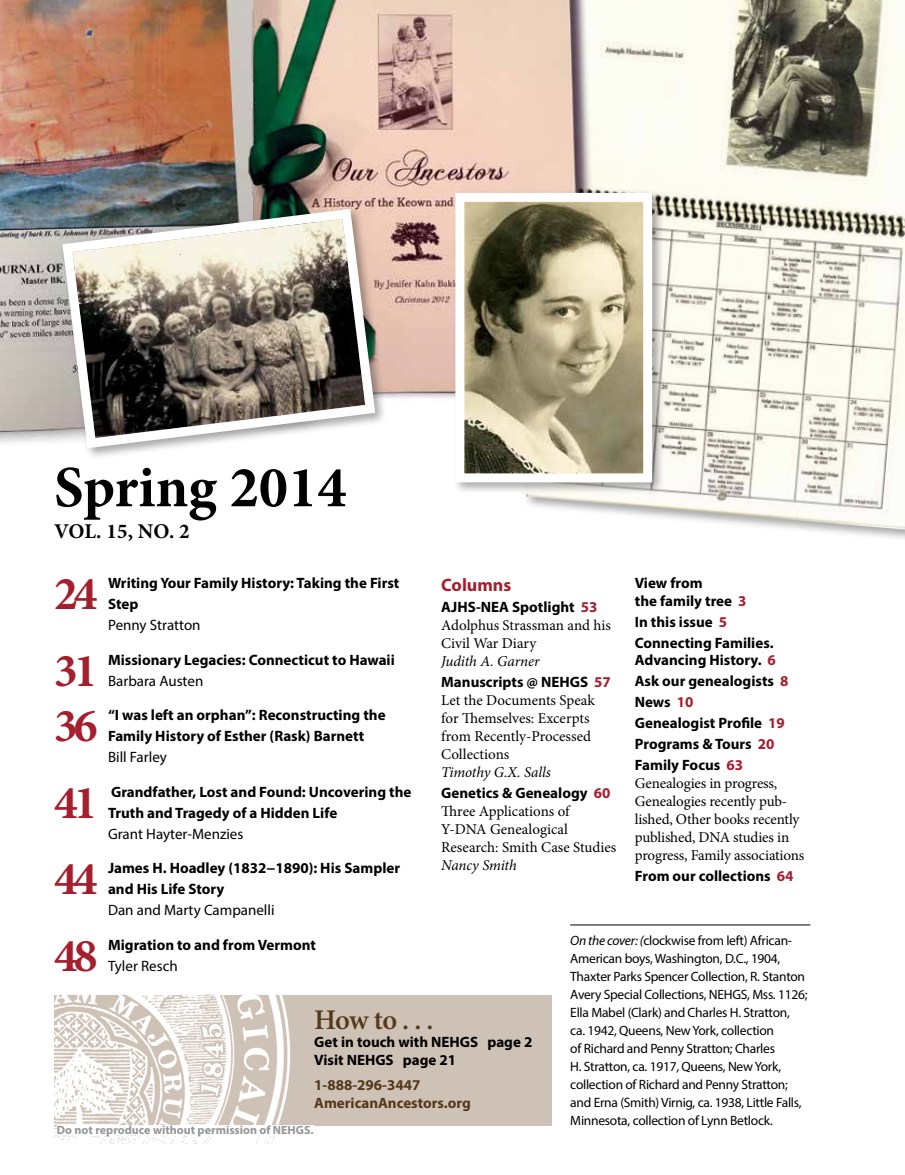
<style>
.page{position:relative;width:905px;height:1175px;background:#fff}
.page>*{position:absolute;margin:0;border:0;box-sizing:border-box;transform-origin:0 0}
.t1{font:700 58.5px "Minion Pro";color:#000}
.t2{font:700 47.25px "Minion Pro";letter-spacing:-.08em;color:#a51e2d}
.t3{font:600 28.5px "Minion Pro";color:#54391a}
.t4{font:700 21px "Minion Pro";color:#000}
.t5{font:700 18px "Myriad Pro";color:#a51e2d}
.t6{font:700 15px/21px "Myriad Pro";color:#000}
.t7{font:15px/18px "Minion Pro";letter-spacing:-.01em;color:#000}
.t8{font:15px "Myriad Pro";color:#000}
.t9{font:italic 15px "Minion Pro";letter-spacing:-.015em;color:#000}
.t10{font:700 15px/18px "Myriad Pro";color:#54391a}
.t11{font:13.5px/18px "Myriad Pro";letter-spacing:-.02em;color:#000}
.t12{font:700 12px "Myriad Pro";color:#939598}
.s1{color:#a51e2d}
.s2{font-style:italic}
</style>
<div class="page">
<div style="left:54px;top:994px;width:498px;height:131px;background:#cec2b6"></div>
<img style="left:54px;top:994px;width:238px;height:149px">
<div style="left:523px;top:0;width:381px;height:542px;background:#000;opacity:.35"></div>
<img style="left:525px;top:0;width:379px;height:529px">
<img style="left:0;top:0;width:189px;height:443px">
<img style="left:189px;top:0;width:446px;height:398px">
<div style="left:59px;top:206px;width:328px;height:254px;background:#000;opacity:.35"></div>
<img style="left:57px;top:204px;width:323px;height:249px">
<div style="left:452px;top:189px;width:213px;height:306px;background:#000;opacity:.35"></div>
<svg style="left:451px;top:188px;width:205px;height:299px"></svg>
<hr style="left:570px;top:924px;width:240px;height:1px;background:#000">
<div style="left:57px;top:1125px;width:257px;height:9px;background:#fff"></div>
<h1 class="t1" style="left:54px;top:446px;width:294px">Spring 2014</h1>
<h3 class="t4" style="left:54px;top:516px;width:137px">Vol. 15, No. 2</h3>
<p class="t6" style="left:634px;top:573px;width:113px;line-height:18px">View from<br>the family tree <span class="s1">3</span></p>
<p class="t6" style="left:634px;top:611px;width:140px">In this issue <span class="s1">5<br></span>Connecting Families.</p>
<p class="t6" style="left:634px;top:648px;width:155px">Advancing History. <span class="s1">6<br></span>Ask our genealogists <span class="s1">8<br></span>News <span class="s1">10<br></span>Genealogist Profile <span class="s1">19<br></span>Programs &amp; Tours <span class="s1">20<br></span>Family Focus <span class="s1">63</span></p>
<p class="t7" style="left:634px;top:774px;width:171px">Genealogies in progress,<br>Genealogies recently pub&shy;lished, Other books recently published, DNA studies in progress, Family associations</p>
<p class="t6" style="left:634px;top:864px;width:160px">From our collections <span class="s1">64</span></p>
<h2 class="t2" style="left:54px;top:561px;width:45px">24</h2>
<p class="t6" style="left:108px;top:572px;width:293px">Writing Your Family History: Taking the First<br>Step</p>
<p class="t8" style="left:108px;top:616px;width:94px">Penny Stratton</p>
<h2 class="t2" style="left:54px;top:637px;width:45px">31</h2>
<p class="t6" style="left:108px;top:648px;width:288px">Missionary Legacies: Connecticut to Hawaii</p>
<p class="t5" style="left:441px;top:572px;width:72px">Columns</p>
<p class="t6" style="left:441px;top:595px;width:158px">AJHS-NEA Spotlight <span class="s1">53</span></p>
<p class="t7" style="left:441px;top:616px;width:171px">Adolphus Strassman and his<br>Civil War Diary</p>
<p class="t9" style="left:441px;top:650px;width:100px">Judith A. Garner</p>
<p class="t6" style="left:441px;top:670px;width:171px">Manuscripts @ NEHGS <span class="s1">57</span></p>
<p class="t7" style="left:441px;top:691px;width:155px">Let the Documents Speak for Themselves: Excerpts from Recently-Processed<br>Collections</p>
<p class="t9" style="left:441px;top:761px;width:111px">Timothy G.X. Salls</p>
<p class="t6" style="left:441px;top:781px;width:171px">Genetics &amp; Genealogy <span class="s1">60</span></p>
<p class="t7" style="left:441px;top:802px;width:177px">Three Applications of<br>Y-DNA Genealogical<br>Research: Smith Case Studies</p>
<p class="t9" style="left:441px;top:854px;width:77px">Nancy Smith</p>
<p class="t8" style="left:108px;top:671px;width:97px">Barbara Austen</p>
<h2 class="t2" style="left:54px;top:693px;width:45px">36</h2>
<p class="t6" style="left:108px;top:704px;width:279px">“I was left an orphan”: Reconstructing the<br>Family History of Esther (Rask) Barnett</p>
<p class="t8" style="left:108px;top:748px;width:60px">Bill Farley</p>
<h2 class="t2" style="left:54px;top:769px;width:45px">41</h2>
<p class="t6" style="left:108px;top:780px;width:305px">Grandfather, Lost and Found: Uncovering the<br>Truth and Tragedy of a Hidden Life</p>
<p class="t8" style="left:108px;top:824px;width:137px">Grant Hayter-Menzies</p>
<h2 class="t2" style="left:54px;top:846px;width:45px">44</h2>
<p class="t6" style="left:108px;top:857px;width:293px">James H. Hoadley (1832−1890): His Sampler and His Life Story</p>
<p class="t8" style="left:108px;top:901px;width:168px">Dan and Marty Campanelli</p>
<h2 class="t2" style="left:54px;top:922px;width:45px">48</h2>
<p class="t6" style="left:108px;top:933px;width:209px">Migration to and from Vermont</p>
<p class="t11" style="left:570px;top:931px;width:239px"><span class="s2">On the cover: (</span>clockwise from left) African-American boys, Washington, D.C., 1904, Thaxter Parks Spencer Collection, R. Stanton Avery Special Collections, NEHGS, Mss. 1126; Ella Mabel (Clark) and Charles H. Stratton, ca. 1942, Queens, New York, collection<br>of Richard and Penny Stratton; Charles<br>H. Stratton, ca. 1917, Queens, New York, collection of Richard and Penny Stratton; and Erna (Smith) Virnig, ca. 1938, Little Falls, Minnesota, collection of Lynn Betlock.</p>
<p class="t8" style="left:108px;top:956px;width:71px">Tyler Resch</p>
<h3 class="t3" style="left:314px;top:1000px;width:121px">How to . . .</h3>
<p class="t6" style="left:314px;top:1032px;width:219px;line-height:18px">Get in touch with NEHGS page 2<br>Visit NEHGS page 21</p>
<p class="t10" style="left:314px;top:1075px;width:158px">1-888-296-3447<br>AmericanAncestors.org</p>
<p class="t12" style="left:57px;top:1122px;width:258px">Do not reproduce without permission of NEHGS.</p>
</div>
